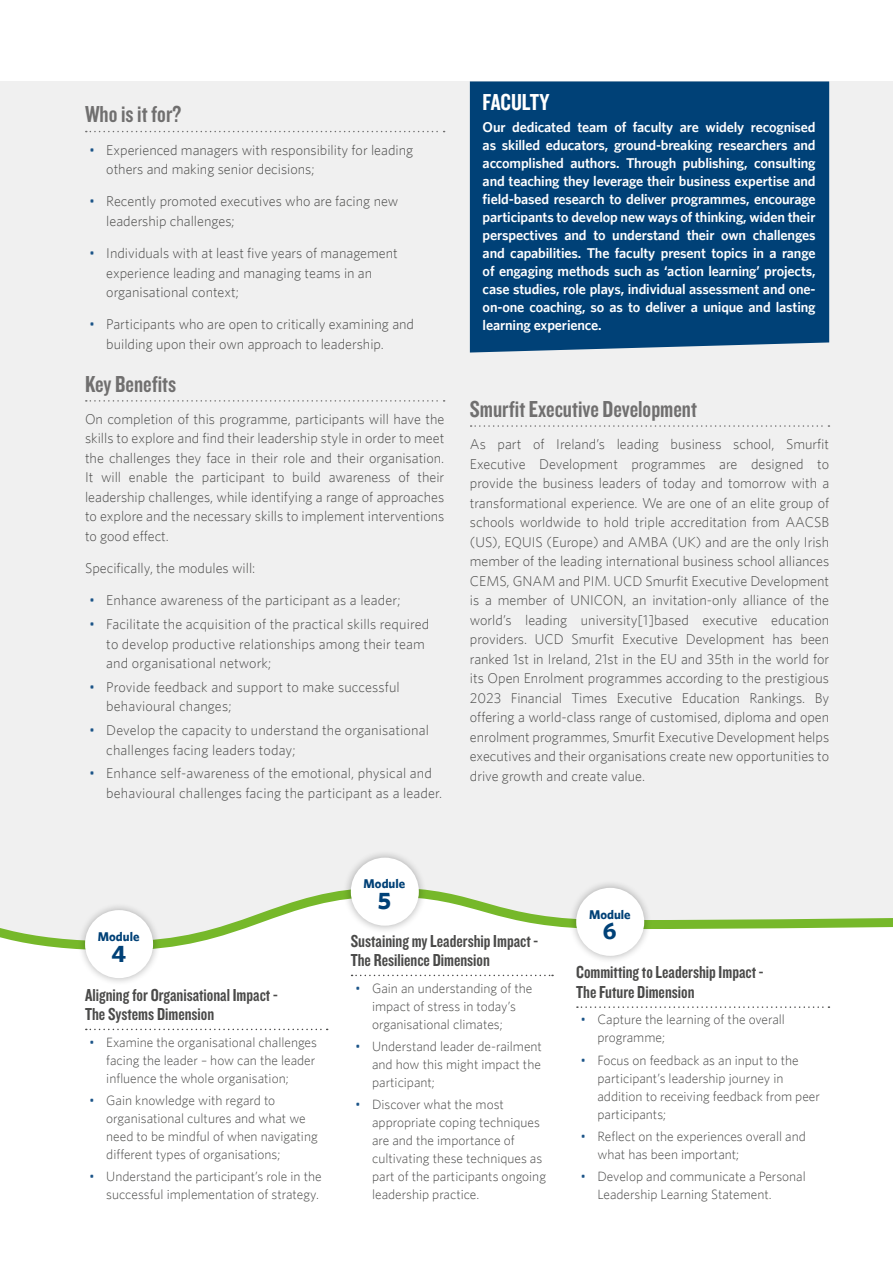
<style>
.page{position:relative;width:893px;height:1263px;background:#fff}
.page>*{position:absolute;margin:0;border:0;box-sizing:border-box;transform-origin:0 0}
.HEADS{font:24px "Knockout HTF49 Liteweight";color:#706f6f}
.HEADS-2{font:24px "Knockout HTF49 Liteweight";letter-spacing:-.005em;color:#fff}
.HEADS-3{font:700 24px "Whitney";color:#004177}
.HEADS-4{font:18px/19.4px "Knockout HTF49 Liteweight";color:#4a4a49}
.Body{font:300 14.25px/19.5px "Whitney";color:#4a4a49}
.HEADS-5{font:600 14.25px/18px "Whitney";letter-spacing:-.01em;color:#fff;text-align:justify}
.t1{font:300 13.5px/18px "Whitney";color:#4a4a49}
.HEADS-6{font:700 12.75px "Whitney";color:#004177}
.s1{color:#1b5488}
</style>
<div class="page">
<div style="left:0;top:81px;width:893px;height:1019px;background:#f0f0f0"></div>
<svg style="left:86px;top:131px;width:359px;height:1px"></svg>
<svg style="left:86px;top:400px;width:359px;height:2px"></svg>
<svg style="left:0;top:890px;width:893px;height:210px"></svg>
<div style="left:568px;top:880px;width:84px;height:84px;background:#000;opacity:.3"></div>
<div style="left:576px;top:888px;width:68px;height:68px;background:#fff;border-radius:50%"></div>
<svg style="left:577px;top:1006px;width:252px;height:2px"></svg>
<div style="left:343px;top:849px;width:84px;height:85px;background:#000;opacity:.3"></div>
<div style="left:351px;top:858px;width:68px;height:68px;background:#fff;border-radius:50%"></div>
<svg style="left:352px;top:975px;width:201px;height:1px"></svg>
<div style="left:77px;top:902px;width:84px;height:84px;background:#000;opacity:.3"></div>
<div style="left:85px;top:910px;width:68px;height:68px;background:#fff;border-radius:50%"></div>
<svg style="left:86px;top:1029px;width:242px;height:1px"></svg>
<div style="left:470px;top:81px;width:359px;height:271px;background:#004177"></div>
<svg style="left:471px;top:425px;width:358px;height:2px"></svg>
<p class="HEADS" style="left:85px;top:102px;width:98px">Who is it for?</p>
<p class="Body" style="left:106px;top:140px;width:308px;text-indent:-17px"><span class="s1">•</span> Experienced managers with responsibility for leading others and making senior decisions;</p>
<p class="Body" style="left:106px;top:191px;width:294px;text-indent:-17px"><span class="s1">•</span> Recently promoted executives who are facing new leadership challenges;</p>
<p class="Body" style="left:106px;top:243px;width:293px;text-indent:-17px"><span class="s1">•</span> Individuals with at least five years of management experience leading and managing teams in an organisational context;</p>
<p class="Body" style="left:106px;top:314px;width:309px;text-indent:-17px"><span class="s1">•</span> Participants who are open to critically examining and building upon their own approach to leadership.</p>
<p class="HEADS" style="left:85px;top:371px;width:93px">Key Benefits</p>
<p class="Body" style="left:85px;top:409px;width:361px;text-align:justify">On completion of this programme, participants will have the skills to explore and find their leadership style in order to meet the challenges they face in their role and their organisation.<br>It will enable the participant to build awareness of their leadership challenges, while identifying a range of approaches to explore and the necessary skills to implement interventions to good effect.</p>
<p class="Body" style="left:85px;top:558px;width:172px">Specifically, the modules will:</p>
<p class="Body" style="left:89px;top:590px;width:313px"><span class="s1">•</span> Enhance awareness of the participant as a leader;</p>
<p class="Body" style="left:106px;top:614px;width:324px;text-indent:-17px"><span class="s1">•</span> Facilitate the acquisition of the practical skills required to develop productive relationships among their team and organisational network;</p>
<p class="Body" style="left:106px;top:677px;width:295px;text-indent:-17px"><span class="s1">•</span> Provide feedback and support to make successful behavioural changes;</p>
<p class="Body" style="left:106px;top:720px;width:324px;text-indent:-17px"><span class="s1">•</span> Develop the capacity to understand the organisational challenges facing leaders today;</p>
<p class="Body" style="left:106px;top:763px;width:337px;text-indent:-17px"><span class="s1">•</span> Enhance self-awareness of the emotional, physical and behavioural challenges facing the participant as a leader.</p>
<p class="HEADS-2" style="left:483px;top:90px;width:68px">FACULTY</p>
<p class="HEADS-5" style="left:483px;top:118px;width:335px">Our dedicated team of faculty are widely recognised as skilled educators, ground-breaking researchers and accomplished authors. Through publishing, consulting and teaching they leverage their business expertise and field-based research to deliver programmes, encourage participants to develop new ways of thinking, widen their perspectives and to understand their own challenges and capabilities. The faculty present topics in a range of engaging methods such as ‘action learning’ projects, case studies, role plays, individual assessment and one&shy;on-one coaching, so as to deliver a unique and lasting learning experience.</p>
<p class="HEADS" style="left:470px;top:397px;width:229px">Smurfit Executive Development</p>
<p class="Body" style="left:470px;top:434px;width:361px;text-align:justify">As part of Ireland’s leading business school, Smurfit Executive Development programmes are designed to provide the business leaders of today and tomorrow with a transformational experience. We are one of an elite group of schools worldwide to hold triple accreditation from AACSB (US), EQUIS (Europe) and AMBA (UK) and are the only Irish member of the leading international business school alliances CEMS, GNAM and PIM. UCD Smurfit Executive Development is a member of UNICON, an invitation-only alliance of the world’s leading university[1]based executive education providers. UCD Smurfit Executive Development has been ranked 1st in Ireland, 21st in the EU and 35th in the world for its Open Enrolment programmes according to the prestigious 2023 Financial Times Executive Education Rankings. By offering a world-class range of customised, diploma and open enrolment programmes, Smurfit Executive Development helps executives and their organisations create new opportunities to drive growth and create value.</p>
<p class="HEADS-6" style="left:98px;top:929px;width:43px">Module</p>
<p class="HEADS-3" style="left:111px;top:939px;width:16px">4</p>
<p class="HEADS-4" style="left:85px;top:985px;width:194px">Aligning for Organisational Impact -<br>The Systems Dimension</p>
<p class="t1" style="left:106px;top:1033px;width:212px;text-indent:-17px"><span class="s1">•</span> Examine the organisational challenges facing the leader – how can the leader influence the whole organisation;</p>
<p class="t1" style="left:106px;top:1091px;width:213px;text-indent:-17px"><span class="s1">•</span> Gain knowledge with regard to organisational cultures and what we need to be mindful of when navigating different types of organisations;</p>
<p class="t1" style="left:89px;top:1167px;width:234px;text-align:right"><span class="s1">•</span> Understand the participant’s role in the successful implementation of strategy.</p>
<p class="HEADS-6" style="left:364px;top:876px;width:43px">Module</p>
<p class="HEADS-3" style="left:378px;top:886px;width:15px">5</p>
<p class="HEADS-4" style="left:351px;top:931px;width:189px">Sustaining my Leadership Impact -<br>The Resilience Dimension</p>
<p class="t1" style="left:372px;top:979px;width:162px;text-indent:-17px"><span class="s1">•</span> Gain an understanding of the impact of stress in today’s organisational climates;</p>
<p class="t1" style="left:372px;top:1037px;width:171px;text-align:justify;text-indent:-17px"><span class="s1">•</span> Understand leader de-railment and how this might impact the participant;</p>
<p class="t1" style="left:372px;top:1095px;width:176px;text-indent:-17px"><span class="s1">•</span> Discover what the most appropriate coping techniques are and the importance of cultivating these techniques as part of the participants ongoing leadership practice.</p>
<p class="HEADS-6" style="left:589px;top:906px;width:43px">Module</p>
<p class="HEADS-3" style="left:603px;top:916px;width:15px">6</p>
<p class="HEADS-4" style="left:576px;top:963px;width:189px">Committing to Leadership Impact -<br>The Future Dimension</p>
<p class="t1" style="left:597px;top:1010px;width:189px;text-indent:-17px"><span class="s1">•</span> Capture the learning of the overall programme;</p>
<p class="t1" style="left:597px;top:1051px;width:224px;text-indent:-17px"><span class="s1">•</span> Focus on feedback as an input to the participant’s leadership journey in addition to receiving feedback from peer participants;</p>
<p class="t1" style="left:597px;top:1127px;width:210px;text-indent:-17px"><span class="s1">•</span> Reflect on the experiences overall and what has been important;</p>
<p class="t1" style="left:597px;top:1167px;width:210px;text-indent:-17px"><span class="s1">•</span> Develop and communicate a Personal<br>Leadership Learning Statement.</p>
</div>
